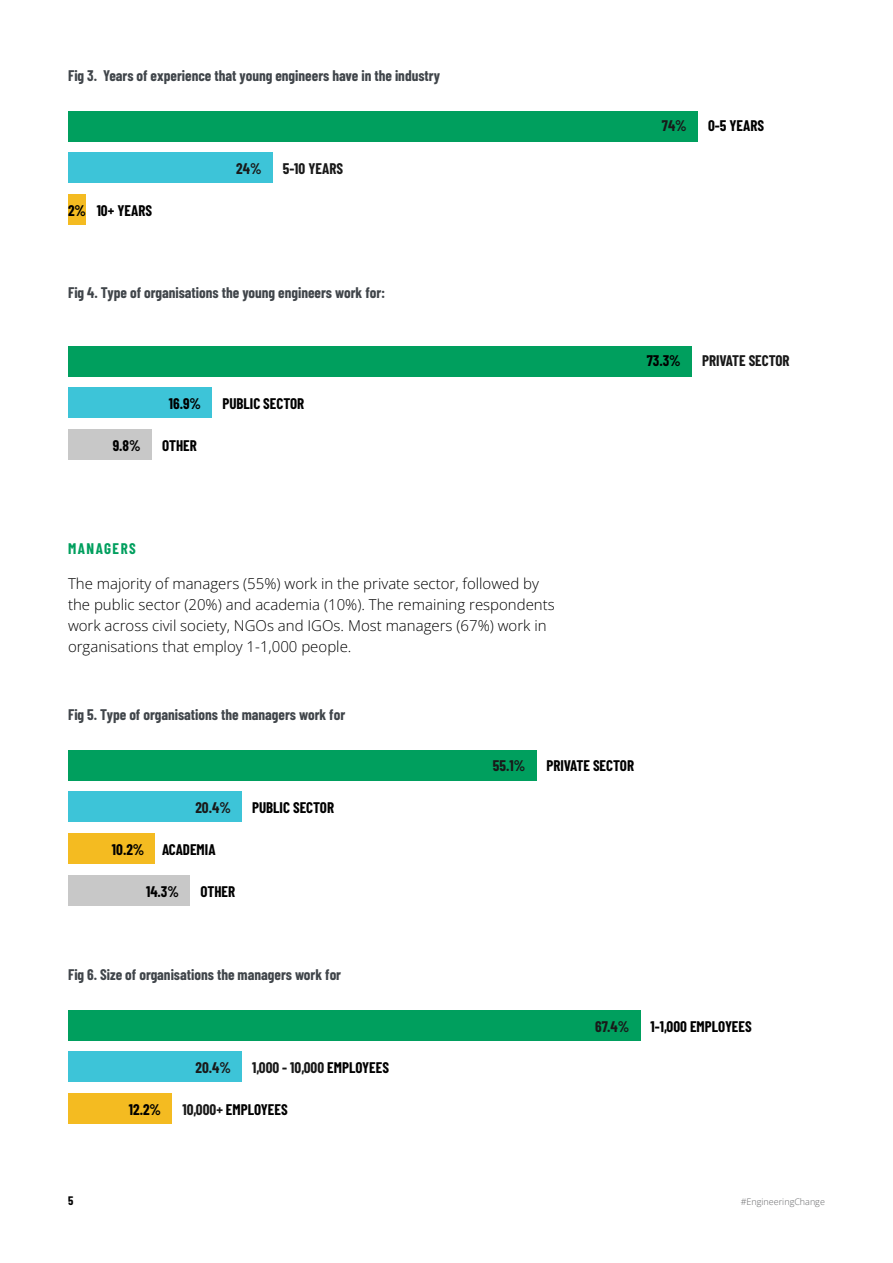
<style>
.page{position:relative;width:893px;height:1263px;background:#fff}
.page>*{position:absolute;margin:0;border:0;box-sizing:border-box;transform-origin:0 0}
.t1{font:300 15px/21px "Open Sans";color:#000}
.t2{font:700 15px "Barlow Condensed";color:#40454a}
.t3{font:700 15px "Barlow Condensed";color:#000}
.t4{font:700 15px "Barlow Condensed";color:#191919}
.t5{font:700 15px "Barlow Condensed";letter-spacing:.1em;color:#009f5e}
.t6{font:700 12px "Barlow Condensed";color:#000}
.t7{font:300 9px "Open Sans";color:#636466}
.s1{color:#000}
.s2{color:#191919}
</style>
<div class="page">
<div style="left:68px;top:111px;width:629px;height:30px;background:#009f5e"></div>
<div style="left:68px;top:750px;width:469px;height:31px;background:#009f5e"></div>
<div style="left:68px;top:346px;width:623px;height:30px;background:#009f5e"></div>
<div style="left:68px;top:152px;width:204px;height:31px;background:#3dc4d8"></div>
<div style="left:68px;top:791px;width:174px;height:31px;background:#3dc4d8"></div>
<div style="left:68px;top:387px;width:144px;height:31px;background:#3dc4d8"></div>
<div style="left:68px;top:194px;width:17px;height:31px;background:#f4bb21"></div>
<div style="left:68px;top:833px;width:87px;height:31px;background:#f4bb21"></div>
<div style="left:68px;top:875px;width:122px;height:31px;background:#c8c8c8"></div>
<div style="left:68px;top:429px;width:83px;height:31px;background:#c8c8c8"></div>
<div style="left:68px;top:1010px;width:572px;height:31px;background:#009f5e"></div>
<div style="left:68px;top:1051px;width:174px;height:31px;background:#3dc4d8"></div>
<div style="left:68px;top:1093px;width:104px;height:31px;background:#f4bb21"></div>
<p class="t2" style="left:68px;top:65px;width:374px">Fig 3. Years of experience that young engineers have in the industry</p>
<p class="t3" style="left:68px;top:200px;width:20px">2%</p>
<p class="t3" style="left:97px;top:200px;width:57px">10+ YEARS</p>
<p class="t4" style="left:236px;top:158px;width:27px">24%</p>
<p class="t4" style="left:283px;top:158px;width:62px">5-10 YEARS</p>
<p class="t2" style="left:68px;top:282px;width:319px">Fig 4. Type of organisations the young engineers work for:</p>
<p class="t3" style="left:113px;top:435px;width:29px">9.8%</p>
<p class="t3" style="left:169px;top:393px;width:34px">16.9%</p>
<p class="t3" style="left:162px;top:435px;width:36px">OTHER</p>
<p class="t3" style="left:222px;top:393px;width:83px">PUBLIC SECTOR</p>
<p class="t4" style="left:662px;top:115px;width:26px">74%</p>
<p class="t3" style="left:708px;top:115px;width:58px">0-5 YEARS</p>
<p class="t3" style="left:647px;top:350px;width:36px">73.3%</p>
<p class="t4" style="left:702px;top:350px;width:89px">PRIVATE SECTOR</p>
<p class="t5" style="left:68px;top:537px;width:69px">MANAGERS</p>
<p class="t1" style="left:68px;top:573px;width:488px">The majority of managers (55%) work in the private sector, followed by the public sector (20%) and academia (10%). The remaining respondents work across civil society, NGOs and IGOs. Most managers (67%) work in organisations that employ 1-1,000 people.</p>
<p class="t2" style="left:68px;top:704px;width:279px">Fig 5. Type of organisations the managers work for</p>
<p class="t4" style="left:195px;top:797px;width:37px">20.4%</p>
<p class="t3" style="left:112px;top:839px;width:34px">10.2%</p>
<p class="t3" style="left:162px;top:839px;width:55px">ACADEMIA</p>
<p class="t3" style="left:200px;top:881px;width:36px">OTHER</p>
<p class="t3" style="left:146px;top:881px;width:34px">14.3%</p>
<p class="t3" style="left:252px;top:797px;width:83px">PUBLIC SECTOR</p>
<p class="t2" style="left:68px;top:964px;width:275px">Fig 6. Size of organisations the managers work for</p>
<p class="t4" style="left:493px;top:754px;width:34px">55.1%</p>
<p class="t3" style="left:546px;top:754px;width:89px">PRIVATE SECTOR</p>
<p class="t4" style="left:195px;top:1057px;width:37px">20.4%</p>
<p class="t4" style="left:252px;top:1057px;width:138px">1,000 - 10,000 <span class="s1">EMPLOYEES</span></p>
<p class="t3" style="left:129px;top:1099px;width:34px">12.2%</p>
<p class="t3" style="left:182px;top:1099px;width:107px"><span class="s2">10,000+</span> EMPLOYEES</p>
<p class="t4" style="left:595px;top:1015px;width:36px">67.4%</p>
<p class="t3" style="left:651px;top:1015px;width:103px">1-1,000 EMPLOYEES</p>
<p class="t6" style="left:68px;top:1192px;width:7px">5</p>
<p class="t7" style="left:741px;top:1195px;width:86px">#EngineeringChange</p>
</div>
